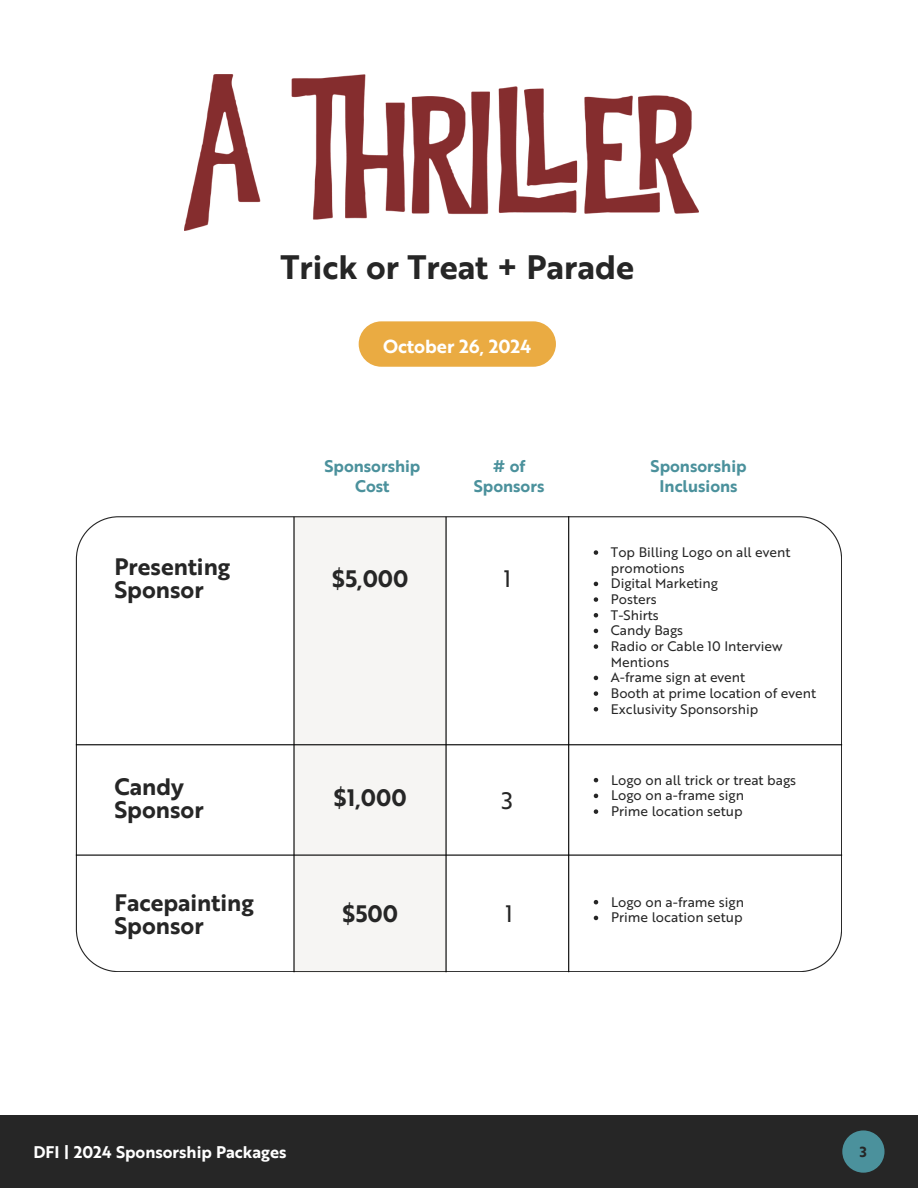
<style>
.page{position:relative;width:918px;height:1188px;background:#fff}
.page>*{position:absolute;margin:0;border:0;box-sizing:border-box;transform-origin:0 0}
.t1{font:33px "Brother 1816 Bold";color:#262626}
.t2{font:23.25px/23.7px "Brother 1816 Bold";color:#262626}
.t3{font:23.25px "Brother 1816 Regular";color:#262626}
.t4{font:18.45px "Brother 1816 Bold";color:#fff}
.t5{font:16.5px/19.2px "Brother 1816 Bold";color:#4b919c;text-align:center}
.t6{font:16.5px "Brother 1816 Bold";color:#fff}
.t7{font:14.25px "Brother 1816 Bold";color:#262626}
.t8{font:13.5px/15.6px "Brother 1816 Regular";color:#262626}
</style>
<div class="page">
<svg style="left:76px;top:516px;width:766px;height:456px"></svg>
<div style="left:359px;top:321px;width:197px;height:46px;background:#eaab42;border-radius:23px"></div>
<hr style="left:293px;top:517px;width:2px;height:455px;background:#000">
<hr style="left:445px;top:517px;width:2px;height:455px;background:#000">
<hr style="left:76px;top:744px;width:766px;height:1px;background:#000">
<hr style="left:76px;top:855px;width:766px;height:1px;background:#000">
<hr style="left:568px;top:516px;width:1px;height:456px;background:#000">
<img style="left:184px;top:75px;width:515px;height:156px">
<svg style="left:594px;top:550px;width:4px;height:5px"></svg>
<svg style="left:594px;top:582px;width:4px;height:4px"></svg>
<svg style="left:594px;top:597px;width:4px;height:5px"></svg>
<svg style="left:594px;top:613px;width:4px;height:4px"></svg>
<svg style="left:594px;top:629px;width:4px;height:4px"></svg>
<svg style="left:594px;top:644px;width:4px;height:5px"></svg>
<svg style="left:594px;top:676px;width:4px;height:4px"></svg>
<svg style="left:594px;top:691px;width:4px;height:5px"></svg>
<svg style="left:594px;top:707px;width:4px;height:5px"></svg>
<svg style="left:594px;top:778px;width:4px;height:4px"></svg>
<svg style="left:594px;top:794px;width:4px;height:4px"></svg>
<svg style="left:594px;top:809px;width:4px;height:5px"></svg>
<svg style="left:594px;top:900px;width:4px;height:4px"></svg>
<svg style="left:594px;top:916px;width:4px;height:4px"></svg>
<div style="left:0;top:1115px;width:918px;height:73px;background:#262626"></div>
<div style="left:842px;top:1130px;width:43px;height:43px;background:#4b919c;border-radius:50%"></div>
<p class="t1" style="left:280px;top:243px;width:355px">Trick or Treat + Parade</p>
<p class="t4" style="left:383px;top:333px;width:150px">October 26, 2024</p>
<p class="t2" style="left:114px;top:553px;width:117px">Presenting<br>Sponsor</p>
<p class="t2" style="left:114px;top:773px;width:91px">Candy<br>Sponsor</p>
<p class="t2" style="left:114px;top:889px;width:141px">Facepainting<br>Sponsor</p>
<p class="t5" style="left:324px;top:456px;width:97px">Sponsorship<br>Cost</p>
<p class="t5" style="left:651px;top:456px;width:97px">Sponsorship<br>Inclusions</p>
<p class="t5" style="left:474px;top:456px;width:72px"># of<br>Sponsors</p>
<p class="t2" style="left:332px;top:565px;width:79px">$5,000</p>
<h2 class="t3" style="left:503px;top:562px;width:9px">1</h2>
<h1 class="t8" style="left:611px;top:543px;width:181px">Top Billing Logo on all event promotions</h1>
<h3 class="t8" style="left:611px;top:575px;width:109px">Digital Marketing</h3>
<h4 class="t8" style="left:611px;top:590px;width:47px">Posters</h4>
<h4 class="t8" style="left:611px;top:606px;width:49px">T-Shirts</h4>
<h4 class="t8" style="left:611px;top:622px;width:74px">Candy Bags</h4>
<h2 class="t8" style="left:611px;top:637px;width:173px">Radio or Cable 10 Interview<br>Mentions</h2>
<h2 class="t8" style="left:611px;top:669px;width:136px">A-frame sign at event</h2>
<h2 class="t8" style="left:611px;top:684px;width:207px">Booth at prime location of event</h2>
<p class="t8" style="left:611px;top:700px;width:149px">Exclusivity Sponsorship</p>
<h2 class="t2" style="left:333px;top:785px;width:75px">$1,000</h2>
<p class="t3" style="left:502px;top:784px;width:13px">3</p>
<p class="t8" style="left:611px;top:771px;width:187px">Logo on all trick or treat bags</p>
<p class="t8" style="left:611px;top:787px;width:134px">Logo on a-frame sign</p>
<p class="t8" style="left:611px;top:803px;width:133px">Prime location setup</p>
<p class="t2" style="left:342px;top:901px;width:58px">$500</p>
<p class="t3" style="left:505px;top:897px;width:9px">1</p>
<p class="t8" style="left:611px;top:893px;width:134px">Logo on a-frame sign</p>
<h2 class="t8" style="left:611px;top:909px;width:133px">Prime location setup</h2>
<h4 class="t6" style="left:33px;top:1140px;width:255px">DFI | 2024 Sponsorship Packages</h4>
<p class="t7" style="left:860px;top:1142px;width:9px">3</p>
</div>
